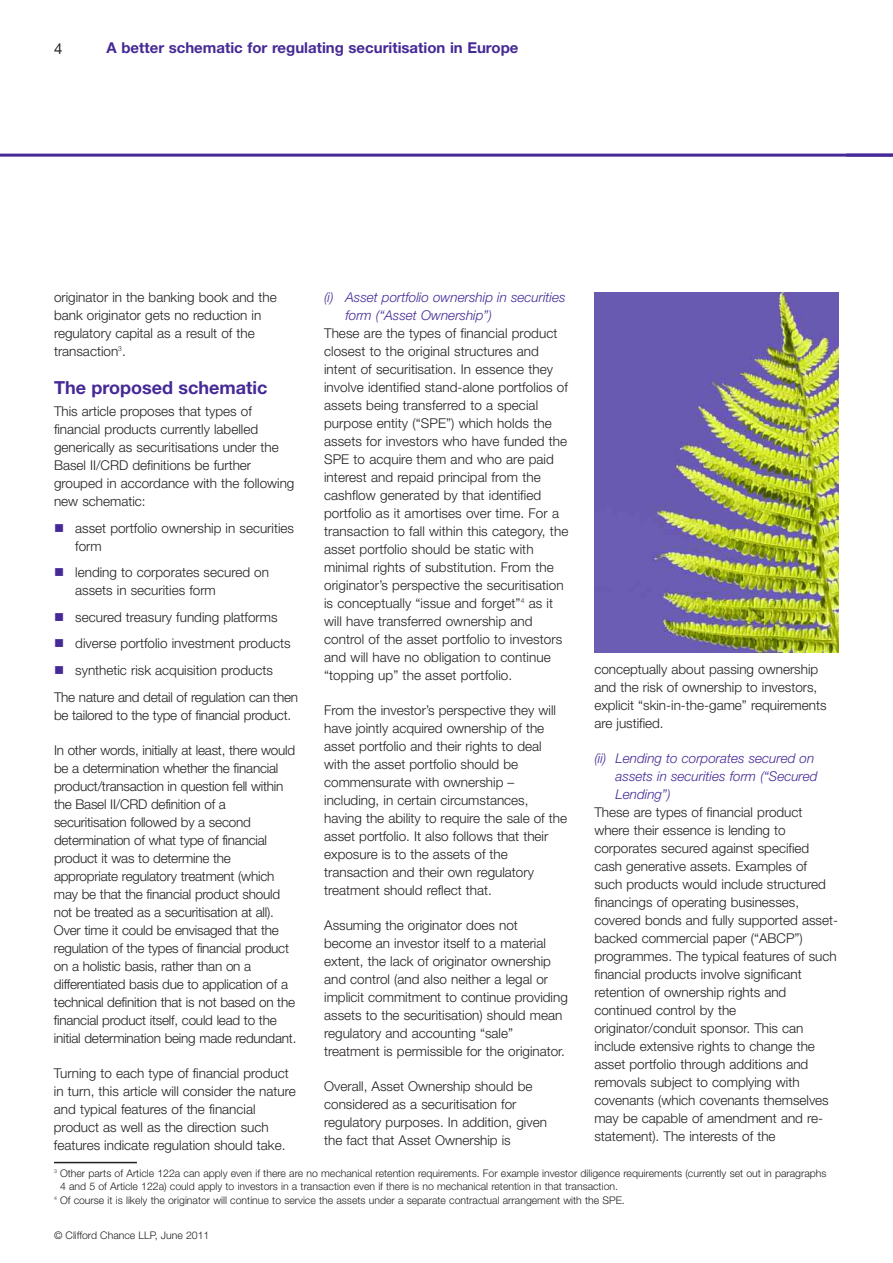
<style>
.page{position:relative;width:893px;height:1263px;background:#fff}
.page>*{position:absolute;margin:0;border:0;box-sizing:border-box;transform-origin:0 0}
.t1{font:700 18px "Helvetica Neue LT";color:#452996}
.t2{font:700 15px "Helvetica Neue LT";color:#452996}
.t3{font:15px "Helvetica Neue LT";color:#231f20}
.t4{font:300 13.5px/18px "Helvetica Neue LT";color:#231f20}
.t5{font:italic 300 13.5px/18px "Helvetica Neue LT";color:#452996}
.t6{font:300 10.5px "Helvetica Neue LT";color:#231f20}
.s1{color:#452996}
</style>
<div class="page">
<hr style="left:0;top:154px;width:893px;height:3px;background:#452996">
<hr style="left:54px;top:1162px;width:83px;height:1px;background:#231f20">
<img style="left:594px;top:293px;width:245px;height:359px">
<p class="t3" style="left:54px;top:43px;width:10px">4</p>
<p class="t2" style="left:107px;top:43px;width:413px">A better schematic for regulating securitisation in Europe</p>
<p class="t5" style="left:345px;top:290px;width:222px;text-indent:-21px">(i) Asset portfolio ownership in securities form (“Asset Ownership”)</p>
<p class="t4" style="left:324px;top:326px;width:246px">These are the types of financial product closest to the original structures and intent of securitisation. In essence they involve identified stand-alone portfolios of assets being transferred to a special purpose entity (“SPE”) which holds the assets for investors who have funded the SPE to acquire them and who are paid interest and repaid principal from the cashflow generated by that identified portfolio as it amortises over time. For a transaction to fall within this category, the asset portfolio should be static with minimal rights of substitution. From the originator’s perspective the securitisation is conceptually “issue and forget”<sup>4</sup> as it will have transferred ownership and control of the asset portfolio to investors and will have no obligation to continue “topping up” the asset portfolio.</p>
<p class="t4" style="left:324px;top:703px;width:244px">From the investor’s perspective they will have jointly acquired ownership of the asset portfolio and their rights to deal with the asset portfolio should be commensurate with ownership – including, in certain circumstances, having the ability to require the sale of the asset portfolio. It also follows that their exposure is to the assets of the transaction and their own regulatory treatment should reflect that.</p>
<p class="t4" style="left:324px;top:918px;width:245px">Assuming the originator does not become an investor itself to a material extent, the lack of originator ownership and control (and also neither a legal or implicit commitment to continue providing assets to the securitisation) should mean regulatory and accounting “sale” treatment is permissible for the originator.</p>
<p class="t4" style="left:324px;top:1079px;width:224px">Overall, Asset Ownership should be considered as a securitisation for regulatory purposes. In addition, given the fact that Asset Ownership is</p>
<p class="t4" style="left:54px;top:290px;width:224px">originator in the banking book and the bank originator gets no reduction in regulatory capital as a result of the transaction<sup>3</sup>.</p>
<h1 class="t1" style="left:54px;top:381px;width:215px">The proposed schematic</h1>
<p class="t4" style="left:54px;top:404px;width:242px">This article proposes that types of financial products currently labelled generically as securitisations under the Basel II/CRD definitions be further grouped in accordance with the following new schematic:</p>
<p class="t4" style="left:75px;top:520px;width:220px;text-indent:-21px"><span class="s1">■</span> asset portfolio ownership in securities form</p>
<p class="t4" style="left:75px;top:565px;width:195px;text-indent:-21px"><span class="s1">■</span> lending to corporates secured on assets in securities form</p>
<p class="t4" style="left:54px;top:609px;width:225px"><span class="s1">■</span> secured treasury funding platforms</p>
<p class="t4" style="left:54px;top:636px;width:238px"><span class="s1">■</span> diverse portfolio investment products</p>
<p class="t4" style="left:54px;top:658px;width:246px;line-height:26.5px"><span class="s1">■</span> synthetic risk acquisition products<br>The nature and detail of regulation can then</p>
<p class="t4" style="left:54px;top:707px;width:239px">be tailored to the type of financial product.</p>
<p class="t4" style="left:54px;top:742px;width:244px">In other words, initially at least, there would be a determination whether the financial product/transaction in question fell within the Basel II/CRD definition of a securitisation followed by a second determination of what type of financial product it was to determine the appropriate regulatory treatment (which may be that the financial product should not be treated as a securitisation at all).<br>Over time it could be envisaged that the regulation of the types of financial product on a holistic basis, rather than on a differentiated basis due to application of a technical definition that is not based on the financial product itself, could lead to the initial determination being made redundant.</p>
<p class="t4" style="left:54px;top:1065px;width:243px">Turning to each type of financial product in turn, this article will consider the nature and typical features of the financial product as well as the direction such features indicate regulation should take.</p>
<p class="t4" style="left:594px;top:661px;width:234px">conceptually about passing ownership and the risk of ownership to investors, explicit “skin-in-the-game” requirements are justified.</p>
<p class="t5" style="left:616px;top:750px;width:203px;text-indent:-21px">(ii) Lending to corporates secured on assets in securities form (“Secured<br>Lending”)</p>
<p class="t4" style="left:594px;top:804px;width:245px">These are types of financial product where their essence is lending to corporates secured against specified cash generative assets. Examples of such products would include structured financings of operating businesses, covered bonds and fully supported asset&shy;backed commercial paper (“ABCP”) programmes. The typical features of such financial products involve significant retention of ownership rights and continued control by the originator/conduit sponsor. This can include extensive rights to change the asset portfolio through additions and removals subject to complying with covenants (which covenants themselves may be capable of amendment and re&shy;statement). The interests of the</p>
<p class="t6" style="left:54px;top:1169px;width:774px"><sup>3</sup> Other parts of Article 122a can apply even if there are no mechanical retention requirements. For example investor diligence requirements (currently set out in paragraphs</p>
<p class="t6" style="left:60px;top:1182px;width:560px">4 and 5 of Article 122a) could apply to investors in a transaction even if there is no mechanical retention in that transaction.</p>
<p class="t6" style="left:54px;top:1196px;width:572px"><sup>4</sup> Of course it is likely the originator will continue to service the assets under a separate contractual arrangement with the SPE.</p>
<p class="t6" style="left:54px;top:1231px;width:157px">© Clifford Chance LLP, June 2011</p>
</div>
